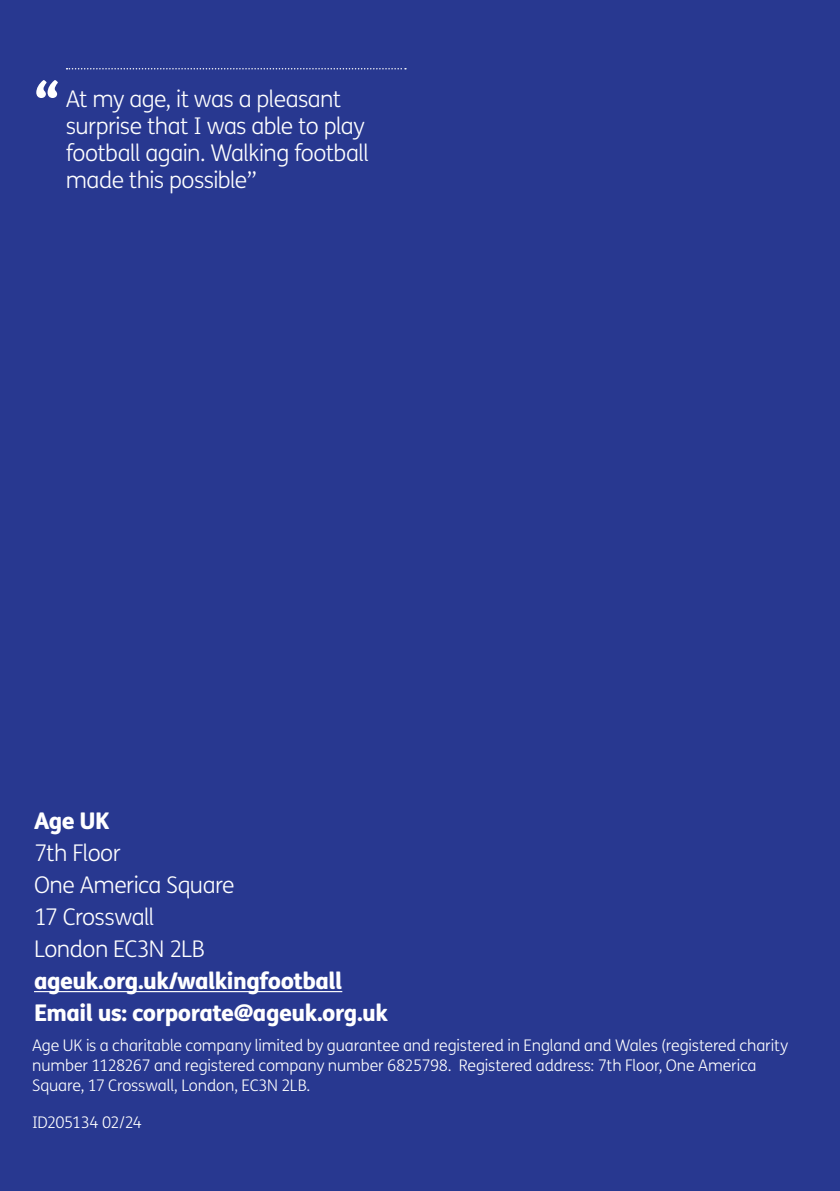
<style>
.page{position:relative;width:840px;height:1191px;background:#fff}
.page>*{position:absolute;margin:0;border:0;box-sizing:border-box;transform-origin:0 0}
.Body_copy{font:800 50px "FS Me";color:#fff}
.Body_copy-2{font:300 23px/27px "FS Me";letter-spacing:-.025em;color:#fff}
.contact_deatils{font:800 23px "FS Me";letter-spacing:-.025em;color:#fff}
.contact_deatils-2{font:300 23px "FS Me";letter-spacing:-.025em;color:#fff}
.charity_reg{font:300 16px/20px "FS Me";letter-spacing:-.01em;color:#fff}
.charity_reg-2{font:300 16px "FS Me";letter-spacing:-.045em;color:#fff}
</style>
<div class="page">
<div style="left:0;top:0;width:839px;height:1191px;background:#283890"></div>
<hr style="left:34px;top:991px;width:308px;height:1px;background:#fff">
<svg style="left:66px;top:68px;width:340px;height:1px"></svg>
<p class="Body_copy" style="left:34px;top:59px;width:27px">“</p>
<p class="Body_copy-2" style="left:66px;top:84px;width:304px">At my age, it was a pleasant surprise that I was able to play football again. Walking football made this possible”</p>
<p class="contact_deatils" style="left:34px;top:803px;width:77px">Age UK</p>
<p class="contact_deatils-2" style="left:34px;top:837px;width:88px">7th Floor</p>
<p class="contact_deatils-2" style="left:34px;top:869px;width:202px">One America Square</p>
<p class="contact_deatils-2" style="left:34px;top:901px;width:122px">17 Crosswall</p>
<p class="contact_deatils-2" style="left:34px;top:933px;width:172px">London EC3N 2LB</p>
<p class="contact_deatils" style="left:34px;top:963px;width:309px">ageuk.org.uk/walkingfootball</p>
<p class="contact_deatils" style="left:34px;top:995px;width:355px">Email us: corporate@ageuk.org.uk</p>
<p class="charity_reg" style="left:32px;top:1035px;width:757px">Age UK is a charitable company limited by guarantee and registered in England and Wales (registered charity number 1128267 and registered company number 6825798. Registered address: 7th Floor, One America<br>Square, 17 Crosswall, London, EC3N 2LB.</p>
<p class="charity_reg-2" style="left:32px;top:1111px;width:111px">ID205134 02/24</p>
</div>
